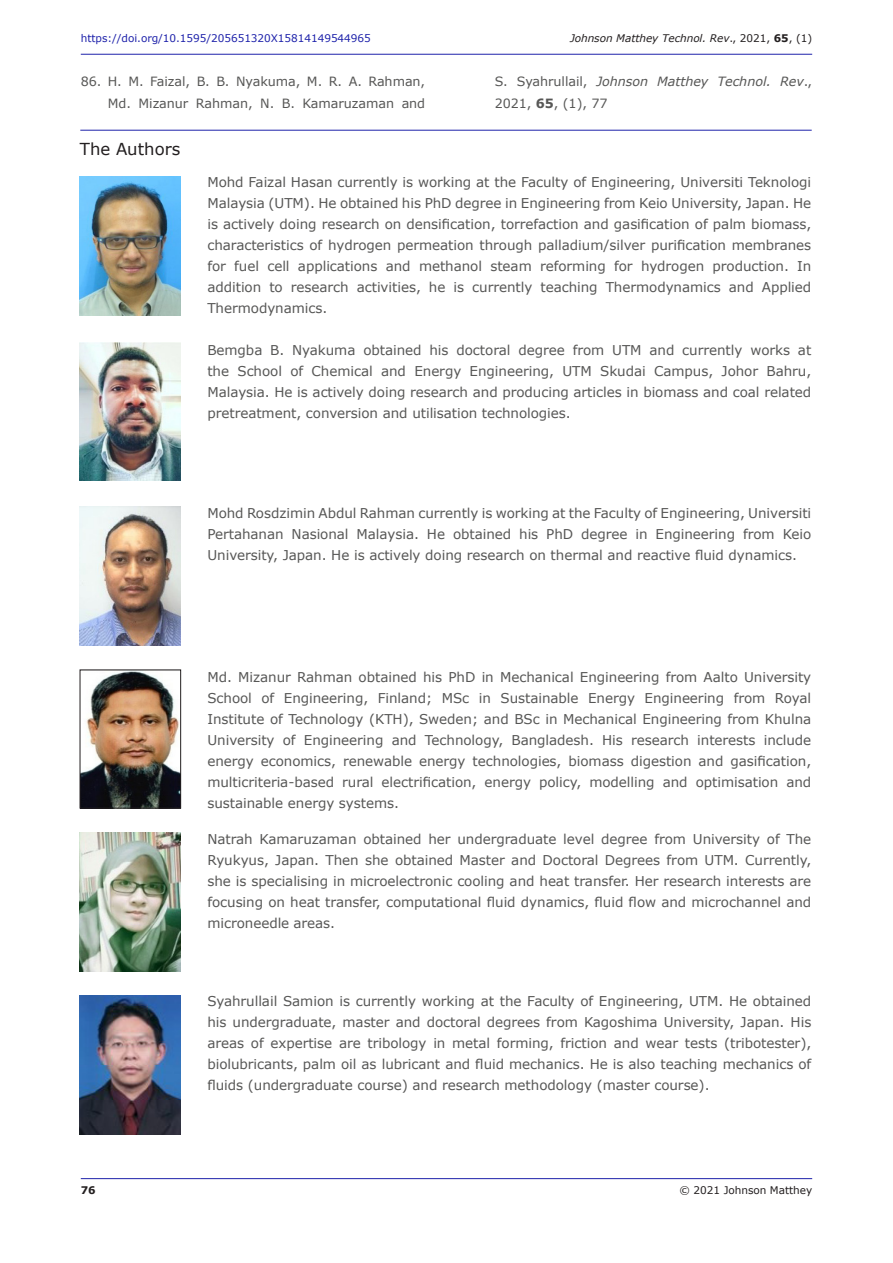
<style>
.page{position:relative;width:893px;height:1263px;background:#fff}
.page>*{position:absolute;margin:0;border:0;box-sizing:border-box;transform-origin:0 0}
.The_author_head_at_t{font:16.5px "Verdana";color:#231f20}
.Author_profile_at_th{font:13.5px/21px "Verdana";letter-spacing:-.005em;color:#575756;text-align:justify}
.t1{font:12.75px/21.3px "Verdana";letter-spacing:-.005em;color:#575756;text-align:right}
.t2{font:10.5px "Verdana";letter-spacing:-.005em;color:#1e22aa}
.t3{font:italic 10.5px "Verdana";letter-spacing:-.005em;color:#231f20}
.t4{font:10.5px "Verdana";letter-spacing:-.005em;color:#231f20}
.t5{font:700 10.5px "Verdana";color:#231f20}
.s1{font-style:normal}
.s2{font-weight:700;font-style:normal}
.s3{font-style:italic}
.s4{font-weight:700}
</style>
<div class="page">
<hr style="left:81px;top:1178px;width:731px;height:1px;background:#1e22aa">
<hr style="left:81px;top:54px;width:731px;height:1px;background:#1e22aa">
<img style="left:80px;top:177px;width:100px;height:138px">
<img style="left:80px;top:343px;width:100px;height:138px">
<img style="left:80px;top:507px;width:100px;height:138px">
<img style="left:82px;top:672px;width:97px;height:134px">
<div style="left:80px;top:670px;width:101px;height:138px;border:1px solid #231f20"></div>
<img style="left:80px;top:833px;width:100px;height:138px">
<img style="left:80px;top:996px;width:100px;height:138px">
<hr style="left:80px;top:130px;width:732px;height:1px;background:#1e22aa">
<p class="t2" style="left:81px;top:31px;width:291px">https://doi.org/10.1595/205651320X15814149544965</p>
<p class="t3" style="left:570px;top:31px;width:244px">Johnson Matthey Technol. Rev<span class="s1">., 2021,</span> <span class="s2">65</span><span class="s1">, (1)</span></p>
<p class="t1" style="left:81px;top:71px;width:346px">86. H. M. Faizal, B. B. Nyakuma, M. R. A. Rahman,<br>Md. Mizanur Rahman, N. B. Kamaruzaman and</p>
<p class="t1" style="left:495px;top:71px;width:319px;text-align:left">S. Syahrullail, <span class="s3">Johnson Matthey Technol. Rev</span>.,<br>2021, <span class="s4">65</span>, (1), 77</p>
<p class="The_author_head_at_t" style="left:80px;top:138px;width:102px">The Authors</p>
<p class="Author_profile_at_th" style="left:207px;top:171px;width:605px">Mohd Faizal Hasan currently is working at the Faculty of Engineering, Universiti Teknologi Malaysia (UTM). He obtained his PhD degree in Engineering from Keio University, Japan. He is actively doing research on densification, torrefaction and gasification of palm biomass, characteristics of hydrogen permeation through palladium/silver purification membranes for fuel cell applications and methanol steam reforming for hydrogen production. In addition to research activities, he is currently teaching Thermodynamics and Applied Thermodynamics.</p>
<p class="Author_profile_at_th" style="left:207px;top:339px;width:605px">Bemgba B. Nyakuma obtained his doctoral degree from UTM and currently works at the School of Chemical and Energy Engineering, UTM Skudai Campus, Johor Bahru, Malaysia. He is actively doing research and producing articles in biomass and coal related pretreatment, conversion and utilisation technologies.</p>
<p class="Author_profile_at_th" style="left:207px;top:503px;width:605px">Mohd Rosdzimin Abdul Rahman currently is working at the Faculty of Engineering, Universiti Pertahanan Nasional Malaysia. He obtained his PhD degree in Engineering from Keio University, Japan. He is actively doing research on thermal and reactive fluid dynamics.</p>
<p class="Author_profile_at_th" style="left:207px;top:666px;width:605px">Md. Mizanur Rahman obtained his PhD in Mechanical Engineering from Aalto University School of Engineering, Finland; MSc in Sustainable Energy Engineering from Royal Institute of Technology (KTH), Sweden; and BSc in Mechanical Engineering from Khulna University of Engineering and Technology, Bangladesh. His research interests include energy economics, renewable energy technologies, biomass digestion and gasification, multicriteria-based rural electrification, energy policy, modelling and optimisation and sustainable energy systems.</p>
<p class="Author_profile_at_th" style="left:207px;top:828px;width:605px">Natrah Kamaruzaman obtained her undergraduate level degree from University of The Ryukyus, Japan. Then she obtained Master and Doctoral Degrees from UTM. Currently, she is specialising in microelectronic cooling and heat transfer. Her research interests are focusing on heat transfer, computational fluid dynamics, fluid flow and microchannel and microneedle areas.</p>
<p class="Author_profile_at_th" style="left:207px;top:990px;width:605px">Syahrullail Samion is currently working at the Faculty of Engineering, UTM. He obtained his undergraduate, master and doctoral degrees from Kagoshima University, Japan. His areas of expertise are tribology in metal forming, friction and wear tests (tribotester), biolubricants, palm oil as lubricant and fluid mechanics. He is also teaching mechanics of fluids (undergraduate course) and research methodology (master course).</p>
<p class="t5" style="left:81px;top:1183px;width:16px">76</p>
<p class="t4" style="left:679px;top:1183px;width:134px">© 2021 Johnson Matthey</p>
</div>
